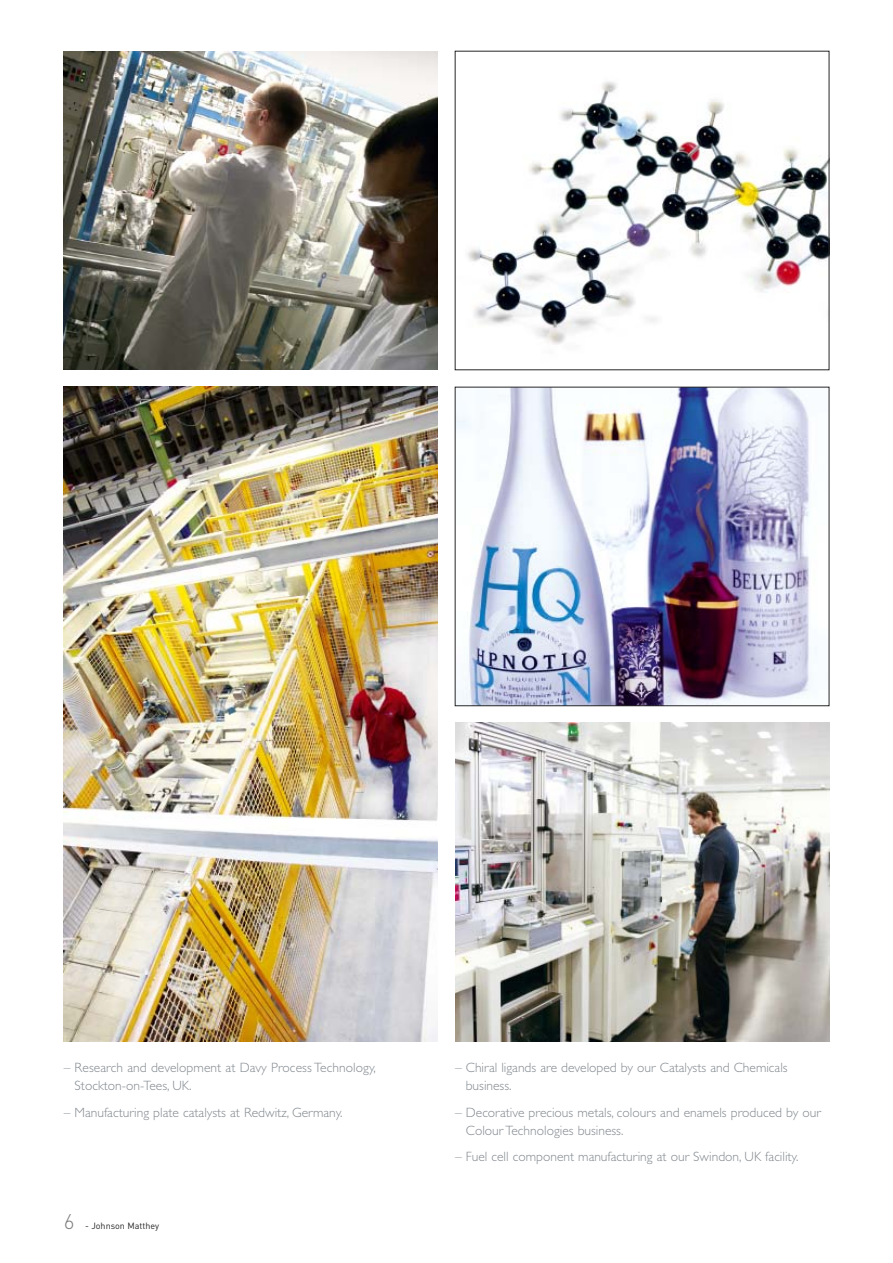
<style>
.page{position:relative;width:893px;height:1263px;background:#fff}
.page>*{position:absolute;margin:0;border:0;box-sizing:border-box;transform-origin:0 0}
.t1{font:21px "DINCLS Light";color:#7d7d7d}
.t2{font:300 13.5px/18px "Gill Sans";color:#82898f}
.t3{font:9px "DINCLS Regular";color:#272627}
</style>
<div class="page">
<img style="left:64px;top:51px;width:374px;height:319px">
<img style="left:467px;top:81px;width:360px;height:264px">
<img style="left:64px;top:387px;width:374px;height:655px">
<img style="left:457px;top:389px;width:360px;height:315px">
<div style="left:455px;top:387px;width:374px;height:319px;border:1px solid #272627"></div>
<img style="left:455px;top:723px;width:374px;height:319px">
<p class="t2" style="left:75px;top:1059px;width:303px;text-indent:-11px">– Research and development at Davy Process Technology,<br>Stockton-on-Tees, UK.</p>
<p class="t2" style="left:64px;top:1103px;width:280px">– Manufacturing plate catalysts at Redwitz, Germany.</p>
<h1 class="t1" style="left:64px;top:1210px;width:12px">6</h1>
<p class="t3" style="left:85px;top:1221px;width:76px">- Johnson Matthey</p>
<p class="t2" style="left:466px;top:1059px;width:323px;text-indent:-11px">– Chiral ligands are developed by our Catalysts and Chemicals business.</p>
<p class="t2" style="left:466px;top:1103px;width:357px;text-indent:-11px">– Decorative precious metals, colours and enamels produced by our<br>Colour Technologies business.</p>
<p class="t2" style="left:455px;top:1148px;width:345px">– Fuel cell component manufacturing at our Swindon, UK facility.</p>
</div>
